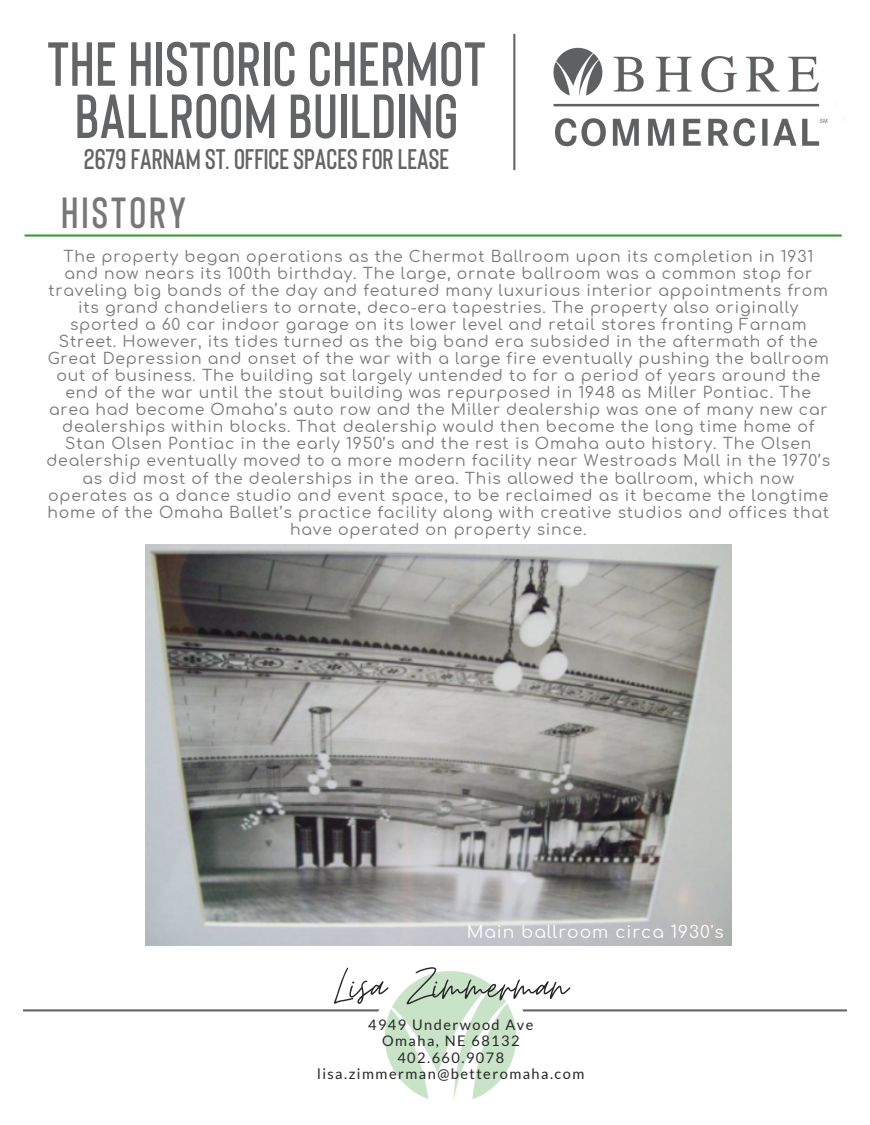
<style>
.page{position:relative;width:870px;height:1125px;background:#fff}
.page>*{position:absolute;margin:0;border:0;box-sizing:border-box;transform-origin:0 0}
.t1{font:600 62.18px/52.2px "Bison";letter-spacing:.015em;color:#636466;text-align:center}
.t2{font:54.82px "Moon Time";color:#272727}
.t3{font:600 43.58px "Bison";letter-spacing:.07em;color:#777}
.t4{font:600 28.42px "Bison";color:#636466}
.t5{font:17.02px "Comfortaa";letter-spacing:.055em;color:#fff}
.t6{font:15.6px/17px "Comfortaa";letter-spacing:.05em;color:#777;text-align:center}
.t7{font:14.55px/16.4px "Lato";letter-spacing:.1em;color:#272727;text-align:center}
</style>
<div class="page">
<svg style="left:25px;top:235px;width:816px;height:2px;background:#5faf5f"></svg>
<svg style="left:23px;top:1009px;width:823px;height:2px"></svg>
<img style="left:334px;top:971px;width:232px;height:130px">
<img style="left:145px;top:545px;width:585px;height:401px">
<svg style="left:513px;top:34px;width:2px;height:136px"></svg>
<img style="left:553px;top:47px;width:291px;height:100px">
<h1 class="t1" style="left:47px;top:35px;width:439px">THE HISTORIC CHERMOT<br>BALLROOM BUILDING</h1>
<h3 class="t4" style="left:84px;top:140px;width:367px">2679FARNAM ST. OFFICESPACESFORLEASE</h3>
<h3 class="t3" style="left:61px;top:184px;width:126px">HISTORY</h3>
<p class="t6" style="left:46px;top:248px;width:784px">The property began operations as the Chermot Ballroom upon its completion in 1931 and now nears its 100th birthday. The large, ornate ballroom was a common stop for traveling big bands of the day and featured many luxurious interior appointments from its grand chandeliers to ornate, deco-era tapestries. The property also originally sported a 60 car indoor garage on its lower level and retail stores fronting Farnam Street. However, its tides turned as the big band era subsided in the aftermath of the Great Depression and onset of the war with a large fire eventually pushing the ballroom out of business. The building sat largely untended to for a period of years around the end of the war until the stout building was repurposed in 1948 as Miller Pontiac. The area had become Omaha’s auto row and the Miller dealership was one of many new car dealerships within blocks. That dealership would then become the long time home of Stan Olsen Pontiac in the early 1950’s and the rest is Omaha auto history. The Olsen dealership eventually moved to a more modern facility near Westroads Mall in the 1970’s as did most of the dealerships in the area. This allowed the ballroom, which now operates as a dance studio and event space, to be reclaimed as it became the longtime home of the Omaha Ballet’s practice facility along with creative studios and offices that have operated on property since.</p>
<p class="t5" style="left:466px;top:923px;width:258px">Main ballroom circa 1930's</p>
<h2 class="t2" style="left:334px;top:953px;width:235px">Lisa Zimmerman</h2>
<p class="t7" style="left:317px;top:1016px;width:269px">4949 Underwood Ave<br>Omaha, NE 68132<br>402.660.9078 lisa.zimmerman@betteromaha.com</p>
</div>
